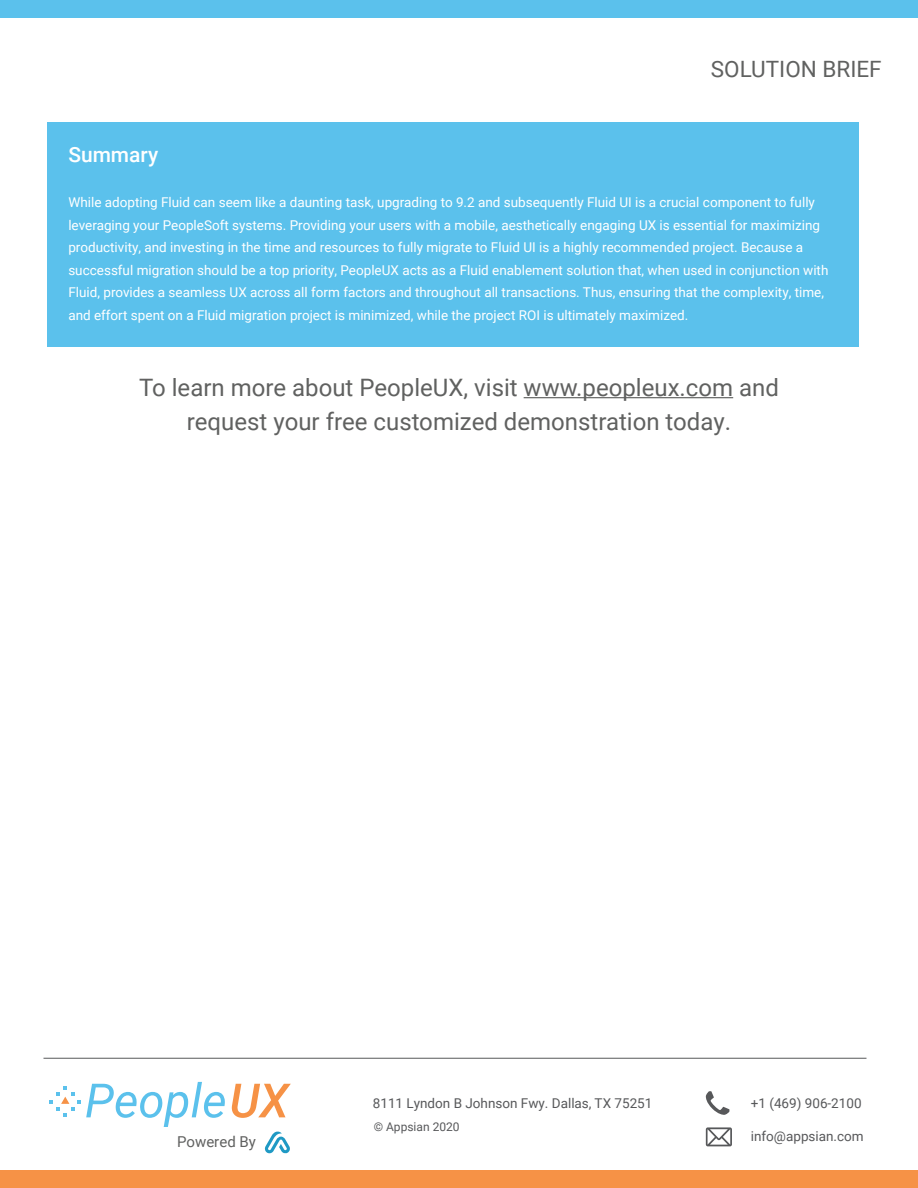
<style>
.page{position:relative;width:918px;height:1188px;background:#fff}
.page>*{position:absolute;margin:0;border:0;box-sizing:border-box;transform-origin:0 0}
.t1{font:24px/34.5px "Roboto";color:#606160;text-align:center}
.t2{font:22.5px "Roboto";color:#606160}
.t3{font:500 21px "Roboto";color:#fff}
.t4{font:15px "Roboto";color:#606160}
.t5{font:13.5px/22.5px "Roboto";color:#fff}
.t6{font:13.5px "Roboto";color:#57585a}
.t7{font:12px "Roboto";color:#57585a}
</style>
<div class="page">
<svg style="left:706px;top:1091px;width:23px;height:24px"></svg>
<svg style="left:706px;top:1127px;width:26px;height:19px"></svg>
<hr style="left:44px;top:1058px;width:823px;height:1px;background:#57585a">
<div style="left:0;top:0;width:918px;height:17px;background:#5bc1ec"></div>
<div style="left:0;top:1171px;width:918px;height:17px;background:#f69246"></div>
<svg style="left:264px;top:1131px;width:26px;height:23px"></svg>
<svg style="left:232px;top:1084px;width:59px;height:34px"></svg>
<svg style="left:50px;top:1082px;width:175px;height:45px"></svg>
<div style="left:47px;top:122px;width:812px;height:225px;background:#5bc1ec"></div>
<hr style="left:524px;top:397px;width:209px;height:1px;background:#606160">
<h2 class="t2" style="left:711px;top:53px;width:172px">SOLUTION BRIEF</h2>
<h3 class="t3" style="left:68px;top:140px;width:91px">Summary</h3>
<p class="t5" style="left:68px;top:191px;width:762px">While adopting Fluid can seem like a daunting task, upgrading to 9.2 and subsequently Fluid UI is a crucial component to fully leveraging your PeopleSoft systems. Providing your users with a mobile, aesthetically engaging UX is essential for maximizing productivity, and investing in the time and resources to fully migrate to Fluid UI is a highly recommended project. Because a successful migration should be a top priority, PeopleUX acts as a Fluid enablement solution that, when used in conjunction with Fluid, provides a seamless UX across all form factors and throughout all transactions. Thus, ensuring that the complexity, time, and effort spent on a Fluid migration project is minimized, while the project ROI is ultimately maximized.</p>
<h1 class="t1" style="left:139px;top:369px;width:642px">To learn more about PeopleUX, visit www.peopleux.com and request your free customized demonstration today.</h1>
<p class="t4" style="left:177px;top:1131px;width:80px">Powered By</p>
<p class="t6" style="left:373px;top:1093px;width:281px">8111 Lyndon B Johnson Fwy. Dallas, TX 75251</p>
<p class="t6" style="left:751px;top:1093px;width:112px">+1 (469) 906-2100</p>
<p class="t6" style="left:751px;top:1126px;width:114px">info@appsian.com</p>
<p class="t7" style="left:374px;top:1119px;width:87px">© Appsian 2020</p>
</div>
